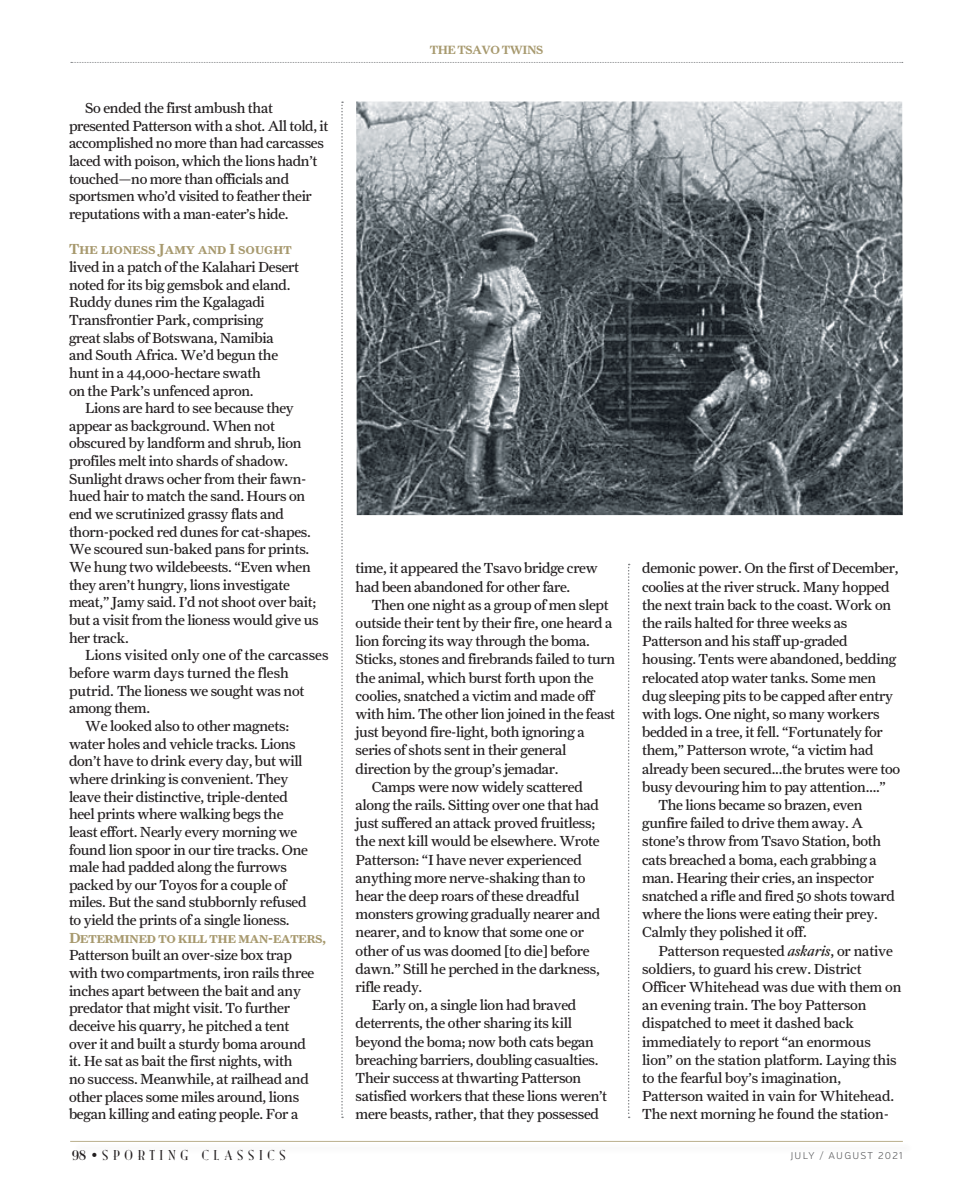
<style>
.page{position:relative;width:972px;height:1188px;background:#fff}
.page>*{position:absolute;margin:0;border:0;box-sizing:border-box;transform-origin:0 0}
.t1{font:15px "Mona Lisa Solid";letter-spacing:.32em;color:#231f20}
.BODY_-SINGLE_LINE_CO{font:14.7px/18.1px "Farnham Text";letter-spacing:-.02em;color:#231f20}
.no_indent__PARA{font:14.7px/17.7px "Farnham Text";letter-spacing:-.02em;color:#231f20}
.BODY_-_PARA_COMPOSER{font:14.7px/17.7px "Farnham Text";letter-spacing:-.02em;color:#231f20}
.F_COL_Body_-SINGLE_L{font:14.7px/17.7px "Farnham Text";letter-spacing:-.025em;color:#231f20}
.BODY_-SINGLE_LINE_CO-2{font:14.7px/17.7px "Farnham Text";color:#231f20}
.SC_MonaLisa{font:12px "Farnham Text Semi Bold SC";letter-spacing:-.04em;color:#a7996e}
.t2{font:300 9.75px "Verb";letter-spacing:.125em;color:#57585a}
.s1{font-family:"Farnham Text Semi Bold SC";color:#a7996e}
.s2{font-style:italic}
.s3{font-size:19.5px}
</style>
<div class="page">
<div style="left:71px;top:1142px;width:844px;height:13px;background:#fbfbfb"></div>
<hr style="left:70px;top:1141px;width:833px;height:1px;background:#a7996e">
<svg style="left:341px;top:102px;width:2px;height:1016px"></svg>
<svg style="left:628px;top:564px;width:2px;height:554px"></svg>
<svg style="left:71px;top:62px;width:832px;height:1px"></svg>
<img style="left:356px;top:102px;width:547px;height:413px">
<p class="F_COL_Body_-SINGLE_L" style="left:69px;top:99px;width:261px;text-indent:16px">So ended the first ambush that presented Patterson with a shot. All told, it accomplished no more than had carcasses laced with poison, which the lions hadn’t touched—no more than officials and sportsmen who’d visited to feather their reputations with a man-eater’s hide.</p>
<p class="no_indent__PARA" style="left:69px;top:240px;width:232px"><span class="s1">The lioness Jamy and I sought </span>lived in a patch of the Kalahari Desert noted for its big gemsbok and eland.<br>Ruddy dunes rim the Kgalagadi<br>Transfrontier Park, comprising<br>great slabs of Botswana, Namibia and South Africa. We’d begun the hunt in a 44,000-hectare swath<br>on the Park’s unfenced apron.</p>
<p class="BODY_-SINGLE_LINE_CO" style="left:69px;top:399px;width:251px;line-height:17.7px;text-indent:16px">Lions are hard to see because they appear as background. When not obscured by landform and shrub, lion profiles melt into shards of shadow.<br>Sunlight draws ocher from their fawn&shy;hued hair to match the sand. Hours on end we scrutinized grassy flats and thorn-pocked red dunes for cat-shapes.<br>We scoured sun-baked pans for prints.<br>We hung two wildebeests. “Even when they aren’t hungry, lions investigate meat,” Jamy said. I’d not shoot over bait; but a visit from the lioness would give us her track.</p>
<p class="BODY_-SINGLE_LINE_CO-2" style="left:69px;top:646px;width:261px;text-indent:16px">Lions visited only one of the carcasses before warm days turned the flesh putrid. The lioness we sought was not among them.</p>
<p class="BODY_-_PARA_COMPOSER" style="left:69px;top:717px;width:241px;text-indent:16px">We looked also to other magnets: water holes and vehicle tracks. Lions don’t have to drink every day, but will where drinking is convenient. They leave their distinctive, triple-dented heel prints where walking begs the least effort. Nearly every morning we found lion spoor in our tire tracks. One male had padded along the furrows packed by our Toyos for a couple of miles. But the sand stubbornly refused to yield the prints of a single lioness.</p>
<p class="no_indent__PARA" style="left:69px;top:929px;width:259px"><span class="s1">Determined to kill the man-eaters, </span>Patterson built an over-size box trap<br>with two compartments, iron rails three inches apart between the bait and any predator that might visit. To further deceive his quarry, he pitched a tent<br>over it and built a sturdy boma around<br>it. He sat as bait the first nights, with<br>no success. Meanwhile, at railhead and other places some miles around, lions began killing and eating people. For a</p>
<p class="SC_MonaLisa" style="left:430px;top:42px;width:115px">THE TSAVO TWINS</p>
<p class="no_indent__PARA" style="left:356px;top:559px;width:244px;line-height:18.1px">time, it appeared the Tsavo bridge crew had been abandoned for other fare.</p>
<p class="BODY_-SINGLE_LINE_CO" style="left:356px;top:595px;width:261px;text-indent:16px">Then one night as a group of men slept outside their tent by their fire, one heard a lion forcing its way through the boma.<br>Sticks, stones and firebrands failed to turn the animal, which burst forth upon the coolies, snatched a victim and made off with him. The other lion joined in the feast just beyond fire-light, both ignoring a series of shots sent in their general direction by the group’s jemadar.</p>
<p class="BODY_-SINGLE_LINE_CO" style="left:356px;top:777px;width:246px;text-indent:16px">Camps were now widely scattered along the rails. Sitting over one that had just suffered an attack proved fruitless; the next kill would be elsewhere. Wrote Patterson: “I have never experienced anything more nerve-shaking than to hear the deep roars of these dreadful monsters growing gradually nearer and nearer, and to know that some one or other of us was doomed [to die] before dawn.” Still he perched in the darkness, rifle ready.</p>
<p class="BODY_-SINGLE_LINE_CO" style="left:356px;top:996px;width:253px;text-indent:16px">Early on, a single lion had braved deterrents, the other sharing its kill beyond the boma; now both cats began breaching barriers, doubling casualties.<br>Their success at thwarting Patterson satisfied workers that these lions weren’t mere beasts, rather, that they possessed</p>
<p class="BODY_-SINGLE_LINE_CO" style="left:642px;top:559px;width:260px">demonic power. On the first of December, coolies at the river struck. Many hopped the next train back to the coast. Work on the rails halted for three weeks as Patterson and his staff up-graded housing. Tents were abandoned, bedding relocated atop water tanks. Some men dug sleeping pits to be capped after entry with logs. One night, so many workers bedded in a tree, it fell. “Fortunately for them,” Patterson wrote, “a victim had already been secured...the brutes were too busy devouring him to pay attention….”</p>
<p class="BODY_-SINGLE_LINE_CO" style="left:642px;top:796px;width:254px;text-indent:16px">The lions became so brazen, even gunfire failed to drive them away. A stone’s throw from Tsavo Station, both cats breached a boma, each grabbing a man. Hearing their cries, an inspector snatched a rifle and fired 50 shots toward where the lions were eating their prey.<br>Calmly they polished it off.</p>
<p class="BODY_-SINGLE_LINE_CO" style="left:642px;top:941px;width:261px;text-indent:16px">Patterson requested <span class="s2">askaris</span>, or native soldiers, to guard his crew. District Officer Whitehead was due with them on an evening train. The boy Patterson dispatched to meet it dashed back immediately to report “an enormous lion” on the station platform. Laying this to the fearful boy’s imagination, Patterson waited in vain for Whitehead.<br>The next morning he found the station-</p>
<p class="t1" style="left:72px;top:1147px;width:215px"><span class="s3">98</span> • SPORTING CLASSICS</p>
<p class="t2" style="left:791px;top:1150px;width:113px">JULY / AUGUST 2021</p>
</div>
